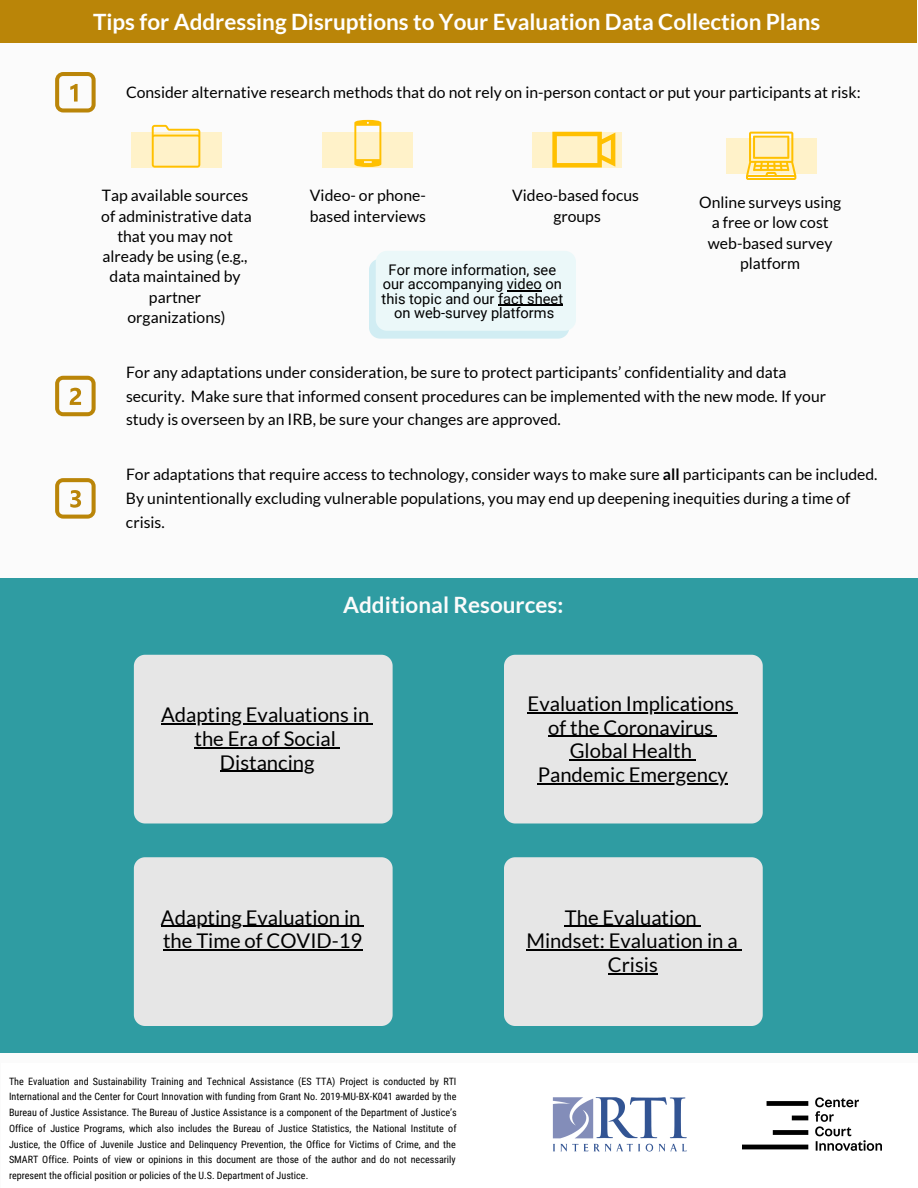
<style>
.page{position:relative;width:918px;height:1188px;background:#fbfbfb}
.page>*{position:absolute;margin:0;border:0;box-sizing:border-box;transform-origin:0 0}
.t1{font:700 22.5px "Lato";color:#fff}
.t2{font:700 22.5px "Lato";color:#fbfbfb}
.t3{font:20.25px/23.7px "Lato";color:#000;text-align:center}
.t4{font:15.75px/20.2px "Lato";color:#000;text-align:center}
.t5{font:14.7px/14.7px "Roboto";color:#000;text-align:center}
.t6{font:10.2px/15.8px "Roboto Condensed";color:#000;text-align:justify}
.s1{font-weight:700}
</style>
<div class="page">
<svg style="left:55px;top:72px;width:41px;height:40px"></svg>
<div style="left:727px;top:138px;width:90px;height:36px;background:#fff2c9"></div>
<div style="left:323px;top:132px;width:90px;height:36px;background:#fff2c9"></div>
<div style="left:532px;top:132px;width:90px;height:36px;background:#fff2c9"></div>
<div style="left:132px;top:132px;width:90px;height:36px;background:#fff2c9"></div>
<svg style="left:746px;top:132px;width:50px;height:48px"></svg>
<svg style="left:354px;top:120px;width:27px;height:47px"></svg>
<svg style="left:552px;top:132px;width:63px;height:36px"></svg>
<svg style="left:152px;top:125px;width:48px;height:43px"></svg>
<svg style="left:55px;top:376px;width:41px;height:40px"></svg>
<svg style="left:55px;top:478px;width:41px;height:41px"></svg>
<div style="left:0;top:578px;width:918px;height:475px;background:#2f9ca2"></div>
<div style="left:1px;top:1063px;width:917px;height:125px;background:#fff"></div>
<img style="left:552px;top:1097px;width:135px;height:55px">
<img style="left:742px;top:1097px;width:140px;height:54px">
<div style="left:134px;top:655px;width:259px;height:169px;background:#e6e6e6"></div>
<div style="left:504px;top:655px;width:259px;height:169px;background:#e6e6e6"></div>
<div style="left:134px;top:857px;width:259px;height:169px;background:#e6e6e6"></div>
<div style="left:504px;top:857px;width:259px;height:169px;background:#e6e6e6"></div>
<hr style="left:161px;top:723px;width:208px;height:1px;background:#000">
<hr style="left:194px;top:747px;width:142px;height:1px;background:#000">
<hr style="left:220px;top:771px;width:94px;height:1px;background:#000">
<hr style="left:528px;top:712px;width:206px;height:1px;background:#000">
<hr style="left:548px;top:736px;width:165px;height:1px;background:#000">
<hr style="left:570px;top:759px;width:122px;height:1px;background:#000">
<hr style="left:538px;top:783px;width:190px;height:1px;background:#000">
<hr style="left:161px;top:926px;width:199px;height:1px;background:#000">
<hr style="left:163px;top:949px;width:199px;height:2px;background:#000">
<hr style="left:565px;top:926px;width:132px;height:1px;background:#000">
<hr style="left:527px;top:949px;width:211px;height:2px;background:#000">
<hr style="left:608px;top:973px;width:50px;height:1px;background:#000">
<div style="left:0;top:0;width:917px;height:43px;background:#ba8508"></div>
<svg style="left:369px;top:251px;width:207px;height:88px"></svg>
<hr style="left:507px;top:290px;width:35px;height:1px;background:#000">
<hr style="left:498px;top:305px;width:65px;height:1px;background:#000">
<h1 class="t1" style="left:93px;top:9px;width:729px">Tips for Addressing Disruptions to Your Evaluation Data Collection Plans</h1>
<p class="t4" style="left:126px;top:82px;width:736px">Consider alternative research methods that do not rely on in-person contact or put your participants at risk:</p>
<p class="t4" style="left:101px;top:185px;width:152px">Tap available sources of administrative data that you may not already be using (e.g., data maintained by partner organizations)</p>
<p class="t4" style="left:310px;top:185px;width:118px;text-align:left">Video- or phone&shy;based interviews</p>
<p class="t4" style="left:512px;top:185px;width:128px">Video-based focus groups</p>
<p class="t5" style="left:382px;top:261px;width:183px">For more information, see our accompanying video on this topic and our fact sheet on web-survey platforms</p>
<p class="t4" style="left:699px;top:192px;width:144px">Online surveys using a free or low cost web-based survey platform</p>
<p class="t4" style="left:126px;top:360px;width:702px;line-height:23.7px;text-align:left">For any adaptations under consideration, be sure to protect participants’ confidentiality and data security. Make sure that informed consent procedures can be implemented with the new mode. If your study is overseen by an IRB, be sure your changes are approved.</p>
<p class="t4" style="left:126px;top:463px;width:753px;line-height:23.7px;text-align:left">For adaptations that require access to technology, consider ways to make sure <span class="s1">all</span> participants can be included.<br>By unintentionally excluding vulnerable populations, you may end up deepening inequities during a time of crisis.</p>
<h1 class="t2" style="left:343px;top:592px;width:222px">Additional Resources:</h1>
<p class="t3" style="left:161px;top:703px;width:210px">Adapting Evaluations in the Era of Social<br>Distancing</p>
<p class="t3" style="left:528px;top:692px;width:208px">Evaluation Implications of the Coronavirus<br>Global Health<br>Pandemic Emergency</p>
<p class="t3" style="left:161px;top:905px;width:203px;text-align:left">Adapting Evaluation in the Time of COVID-19</p>
<p class="t3" style="left:526px;top:905px;width:213px">The Evaluation<br>Mindset: Evaluation in a<br>Crisis</p>
<p class="t6" style="left:9px;top:1073px;width:449px">The Evaluation and Sustainability Training and Technical Assistance (ES TTA) Project is conducted by RTI International and the Center for Court Innovation with funding from Grant No. 2019-MU-BX-K041 awarded by the Bureau of Justice Assistance. The Bureau of Justice Assistance is a component of the Department of Justice’s Office of Justice Programs, which also includes the Bureau of Justice Statistics, the National Institute of Justice, the Office of Juvenile Justice and Delinquency Prevention, the Office for Victims of Crime, and the SMART Office. Points of view or opinions in this document are those of the author and do not necessarily represent the official position or policies of the U.S. Department of Justice.</p>
</div>
